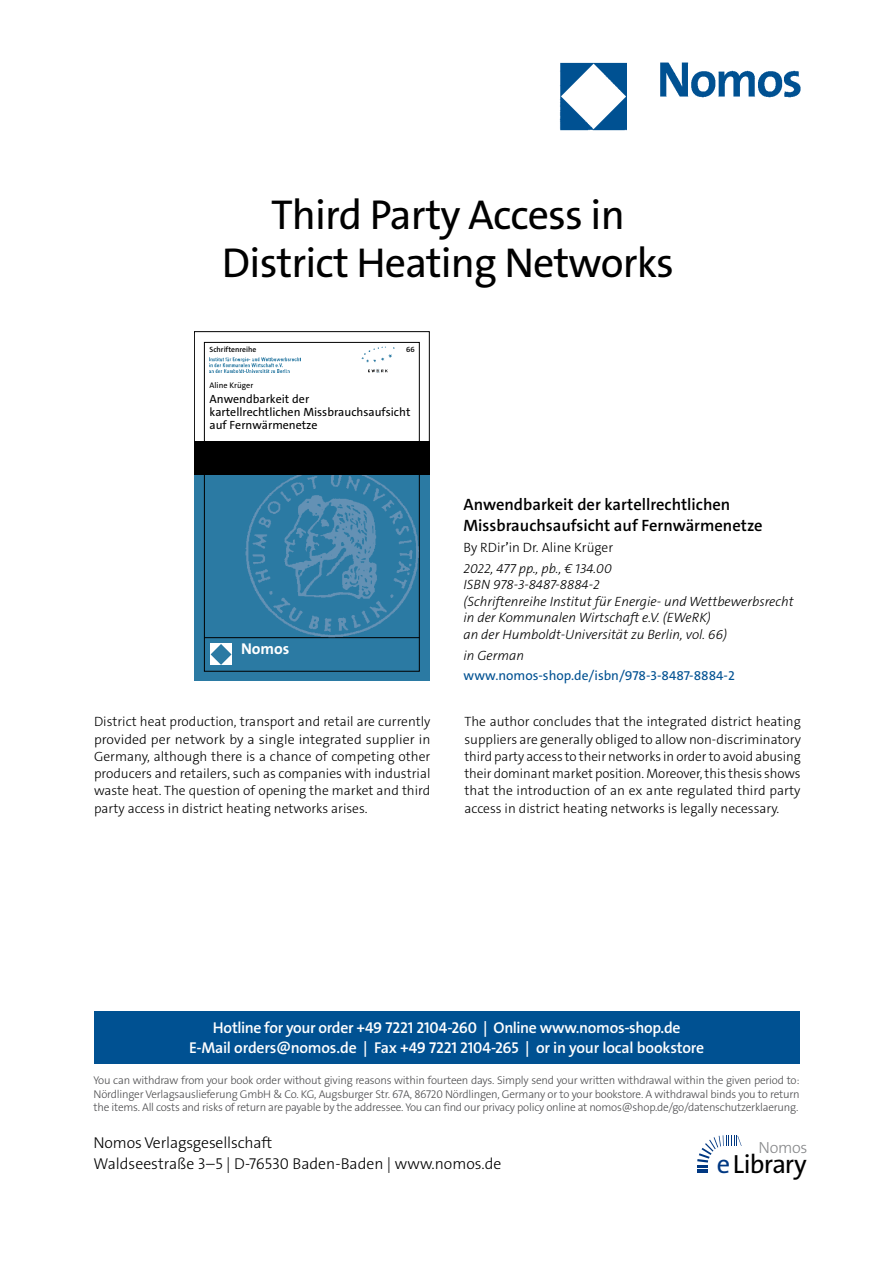
<style>
.page{position:relative;width:893px;height:1263px;background:#fff}
.page>*{position:absolute;margin:0;border:0;box-sizing:border-box;transform-origin:0 0}
.t1{font:42px/48px "The Sans Os F";letter-spacing:-.02em;color:#000;text-align:center}
.t2{font:26.4px "The Sans Os F";letter-spacing:-.03em;color:#000}
.t3{font:600 16.5px/21px "The Sans C5";color:#000}
.t4{font:300 16.2px "The Sans Os F";letter-spacing:-.02em;color:#87888a}
.t5{font:600 15.75px/21px "The Sans Os F";letter-spacing:-.02em;color:#fff;text-align:center}
.t6{font:300 15.75px/21px "The Sans Os F";color:#000}
.t7{font:700 15.75px "The Sans C5";color:#fff}
.t8{font:300 13.5px/17.2px "The Sans C5";color:#000;text-align:justify}
.t9{font:italic 300 13.5px/16.5px "The Sans C5";color:#000}
.t10{font:13.5px "The Sans C5";color:#005192}
.t11{font:12px/13px "The Sans C5";color:#000}
.t12{font:300 11.25px/13.5px "The Sans Os F";letter-spacing:-.02em;color:#4b4b4d;text-align:justify}
.t13{font:8.1px "The Sans C5";color:#000}
.t14{font:600 7.65px "The Sans C5";color:#000}
.s1{font-style:normal}
.s2{font-weight:400;font-style:normal}
.s3{color:#003882}
</style>
<div class="page">
<div style="left:94px;top:1011px;width:705px;height:52px;background:#005192"></div>
<svg style="left:697px;top:1135px;width:45px;height:38px"></svg>
<img style="left:559px;top:62px;width:242px;height:69px">
<div style="left:194px;top:474px;width:236px;height:206px;background:#2b7aa3"></div>
<hr style="left:204px;top:637px;width:216px;height:1px;background:#000">
<div style="left:204px;top:342px;width:216px;height:329px;border:1px solid #000"></div>
<img style="left:243px;top:474px;width:176px;height:164px">
<div style="left:194px;top:441px;width:236px;height:33px;background:#000"></div>
<div style="left:208px;top:357px;width:93px;height:18px;background:linear-gradient(to right,#fff,#fff)"></div>
<img style="left:210px;top:357px;width:90px;height:15px">
<div style="left:210px;top:644px;width:22px;height:21px;background:#fff"></div>
<svg style="left:211px;top:644px;width:20px;height:21px"></svg>
<img style="left:362px;top:347px;width:32px;height:25px">
<h1 class="t1" style="left:222px;top:195px;width:454px">Third Party Access in<br>District Heating Networks</h1>
<p class="t14" style="left:209px;top:345px;width:48px">Schriftenreihe</p>
<p class="t13" style="left:209px;top:380px;width:45px">Aline Krüger</p>
<p class="t14" style="left:406px;top:345px;width:10px">66</p>
<p class="t11" style="left:209px;top:392px;width:202px">Anwendbarkeit der<br>kartellrechtlichen Missbrauchsaufsicht auf Fernwärmenetze</p>
<p class="t7" style="left:241px;top:639px;width:50px">Nomos</p>
<p class="t3" style="left:463px;top:494px;width:301px">Anwendbarkeit der kartellrechtlichen<br>Missbrauchsaufsicht auf Fernwärmenetze</p>
<p class="t9" style="left:463px;top:537px;width:151px;line-height:20.7px"><span class="s1">By RDir</span><span class="s2">’</span><span class="s1">in Dr. Aline Krüger<br></span>2022, 477 pp., pb., € 134.00</p>
<p class="t9" style="left:463px;top:577px;width:332px">ISBN 978-3-8487-8884-2<br>(Schriftenreihe Institut für Energie- und Wettbewerbsrecht in der Kommunalen Wirtschaft e.V. (EWeRK)<br>an der Humboldt-Universität zu Berlin, vol. 66)</p>
<p class="t9" style="left:463px;top:647px;width:62px">in German</p>
<p class="t10" style="left:463px;top:667px;width:273px">www.nomos-shop.de/isbn/978-3-8487-8884-2</p>
<p class="t8" style="left:94px;top:713px;width:338px">District heat production, transport and retail are currently provided per network by a single integrated supplier in Germany, although there is a chance of competing other producers and retailers, such as companies with industrial waste heat. The question of opening the market and third party access in district heating networks arises.</p>
<p class="t8" style="left:464px;top:713px;width:338px">The author concludes that the integrated district heating suppliers are generally obliged to allow non-discriminatory third party access to their networks in order to avoid abusing their dominant market position. Moreover, this thesis shows that the introduction of an ex ante regulated third party access in district heating networks is legally necessary.</p>
<p class="t5" style="left:189px;top:1017px;width:517px">Hotline for your order +49 7221 2104-260 | Online www.nomos-shop.de<br>E-Mail orders@nomos.de | Fax +49 7221 2104-265 | or in your local bookstore</p>
<p class="t12" style="left:94px;top:1074px;width:708px">You can withdraw from your book order without giving reasons within fourteen days. Simply send your written withdrawal within the given period to:<br>Nördlinger Verlagsauslieferung GmbH &amp; Co. KG, Augsburger Str. 67A, 86720 Nördlingen, Germany or to your bookstore. A withdrawal binds you to return the items. All costs and risks of return are payable by the addressee. You can find our privacy policy online at nomos@shop.de/go/datenschutzerklaerung.</p>
<p class="t6" style="left:94px;top:1133px;width:409px">Nomos Verlagsgesellschaft<br>Waldseestraße 3–5 | D-76530 Baden-Baden | www.nomos.de</p>
<p class="t4" style="left:758px;top:1137px;width:51px">Nomos</p>
<h2 class="t2" style="left:717px;top:1153px;width:91px"><span class="s3">e</span>Library</h2>
</div>
